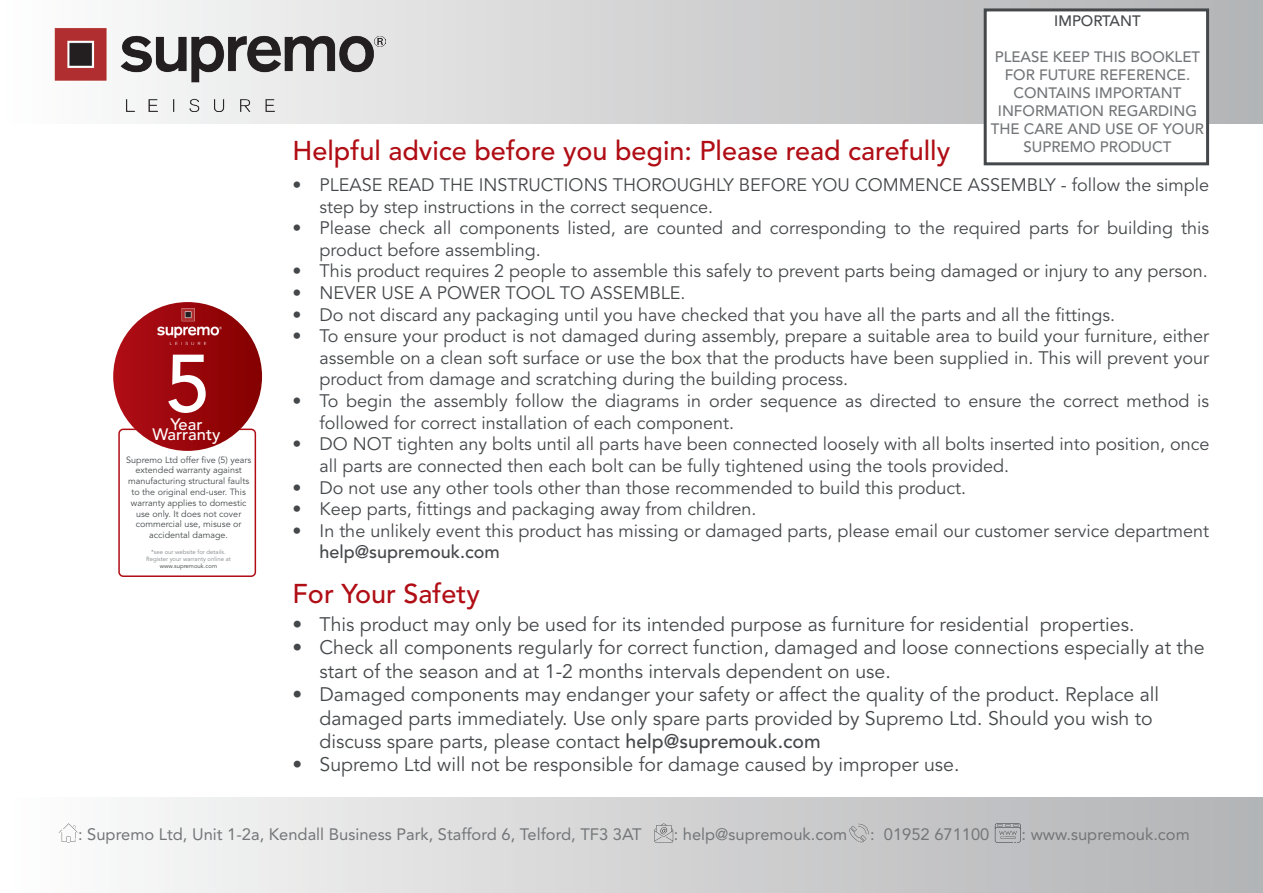
<style>
.page{position:relative;width:1263px;height:893px;background:#fff}
.page>*{position:absolute;margin:0;border:0;box-sizing:border-box;transform-origin:0 0}
.t1{font:500 81px "Avenir LT Std";color:#fff}
.t2{font:500 27px "Avenir LT Std";color:#b00d15}
.t3{font:19.5px/23.4px "Avenir LT Std";color:#45484a}
.t4{font:18px/21.6px "Avenir LT Std";color:#45484a}
.t5{font:500 18px "Avenir LT Std";color:#45484a}
.t6{font:16.5px "Avenir LT Std";color:#737678}
.t7{font:500 16.5px "Avenir LT Std";color:#fff}
.t8{font:500 15px/18px "Avenir LT Std";color:#737678;text-align:center}
.t9{font:500 15px "Avenir LT Std";color:#45484a}
.t10{font:500 12px "Avenir LT Std";color:#fff}
.t11{font:9px/10.8px "Avenir LT Std";color:#44494b;text-align:center}
.t12{font:6px/7.2px "Avenir LT Std";color:#7f8487;text-align:center}
.t13{font:6px "Avenir LT Std";color:#383c3a}
.s1{font-weight:500}
</style>
<div class="page">
<div style="left:0;top:0;width:1263px;height:123px;background:linear-gradient(to right,#fcfcfb,#b0b1b3)"></div>
<img style="left:54px;top:28px;width:332px;height:83px">
<div style="left:0;top:797px;width:1263px;height:96px;background:linear-gradient(to right,#fcfcfc,#b0b1b3)"></div>
<div style="left:984px;top:8px;width:225px;height:157px;background:#fff;border:3px solid #45484a"></div>
<div style="left:118px;top:429px;width:138px;height:148px;border:2px solid #b00d15;border-radius:4px"></div>
<div style="left:113px;top:302px;width:149px;height:149px;background:linear-gradient(to right,#b11019,#840000);border-radius:74px"></div>
<img style="left:157px;top:308px;width:64px;height:36px">
<svg style="left:59px;top:823px;width:19px;height:20px"></svg>
<svg style="left:654px;top:823px;width:19px;height:20px"></svg>
<svg style="left:849px;top:824px;width:20px;height:18px"></svg>
<svg style="left:995px;top:823px;width:26px;height:20px"></svg>
<h1 class="t1" style="left:166px;top:337px;width:47px">5</h1>
<p class="t7" style="left:170px;top:414px;width:34px">Year</p>
<p class="t7" style="left:152px;top:425px;width:69px">Warranty</p>
<p class="t10" style="left:164px;top:401px;width:51px">Warranty</p>
<p class="t11" style="left:126px;top:454px;width:127px">Supremo Ltd offer five (5) years extended warranty against manufacturing structural faults to the original end-user. This warranty applies to domestic use only. It does not cover commercial use, misuse or accidental damage.</p>
<p class="t12" style="left:146px;top:549px;width:86px">*see our website for details.<br>Register your warranty online at</p>
<p class="t13" style="left:160px;top:563px;width:59px">www.supremouk.com</p>
<p class="t9" style="left:1054px;top:12px;width:88px">IMPORTANT</p>
<p class="t8" style="left:991px;top:48px;width:215px">PLEASE KEEP THIS BOOKLET<br>FOR FUTURE REFERENCE.<br>CONTAINS IMPORTANT<br>INFORMATION REGARDING<br>THE CARE AND USE OF YOUR<br>SUPREMO PRODUCT</p>
<h2 class="t2" style="left:292px;top:135px;width:659px">Helpful advice before you begin: Please read carefully</h2>
<p class="t4" style="left:319px;top:175px;width:891px;text-indent:-27px">• PLEASE READ THE INSTRUCTIONS THOROUGHLY BEFORE YOU COMMENCE ASSEMBLY - follow the simple step by step instructions in the correct sequence.</p>
<p class="t4" style="left:319px;top:218px;width:891px;text-indent:-27px">• Please check all components listed, are counted and corresponding to the required parts for building this product before assembling.</p>
<p class="t4" style="left:292px;top:261px;width:917px">• This product requires 2 people to assemble this safely to prevent parts being damaged or injury to any person.</p>
<p class="t4" style="left:292px;top:283px;width:394px">• NEVER USE A POWER TOOL TO ASSEMBLE.</p>
<p class="t4" style="left:292px;top:304px;width:824px">• Do not discard any packaging until you have checked that you have all the parts and all the fittings.</p>
<p class="t4" style="left:319px;top:326px;width:891px;text-align:justify;text-indent:-27px">• To ensure your product is not damaged during assembly, prepare a suitable area to build your furniture, either assemble on a clean soft surface or use the box that the products have been supplied in. This will prevent your product from damage and scratching during the building process.</p>
<p class="t4" style="left:319px;top:391px;width:891px;text-indent:-27px">• To begin the assembly follow the diagrams in order sequence as directed to ensure the correct method is followed for correct installation of each component.</p>
<p class="t4" style="left:319px;top:434px;width:891px;text-indent:-27px">• DO NOT tighten any bolts until all parts have been connected loosely with all bolts inserted into position, once all parts are connected then each bolt can be fully tightened using the tools provided.</p>
<p class="t4" style="left:292px;top:477px;width:675px">• Do not use any other tools other than those recommended to build this product.</p>
<p class="t4" style="left:293px;top:499px;width:466px">• Keep parts, fittings and packaging away from children.</p>
<p class="t4" style="left:293px;top:520px;width:918px">• In the unlikely event this product has missing or damaged parts, please email our customer service department</p>
<p class="t5" style="left:320px;top:542px;width:182px">help@supremouk.com</p>
<h2 class="t2" style="left:292px;top:578px;width:189px">For Your Safety</h2>
<p class="t3" style="left:292px;top:613px;width:843px">• This product may only be used for its intended purpose as furniture for residential properties.</p>
<p class="t3" style="left:319px;top:636px;width:887px;text-indent:-27px">• Check all components regularly for correct function, damaged and loose connections especially at the start of the season and at 1-2 months intervals dependent on use.</p>
<p class="t3" style="left:319px;top:683px;width:841px;text-indent:-27px">• Damaged components may endanger your safety or affect the quality of the product. Replace all damaged parts immediately. Use only spare parts provided by Supremo Ltd. Should you wish to discuss spare parts, please contact <span class="s1">help@supremouk.com</span></p>
<p class="t3" style="left:292px;top:753px;width:668px">• Supremo Ltd will not be responsible for damage caused by improper use.</p>
<p class="t6" style="left:78px;top:824px;width:565px">: Supremo Ltd, Unit 1-2a, Kendall Business Park, Stafford 6, Telford, TF3 3AT</p>
<p class="t6" style="left:674px;top:824px;width:175px">: help@supremouk.com</p>
<p class="t6" style="left:870px;top:824px;width:121px">: 01952 671100</p>
<p class="t6" style="left:1021px;top:824px;width:170px">: www.supremouk.com</p>
</div>
